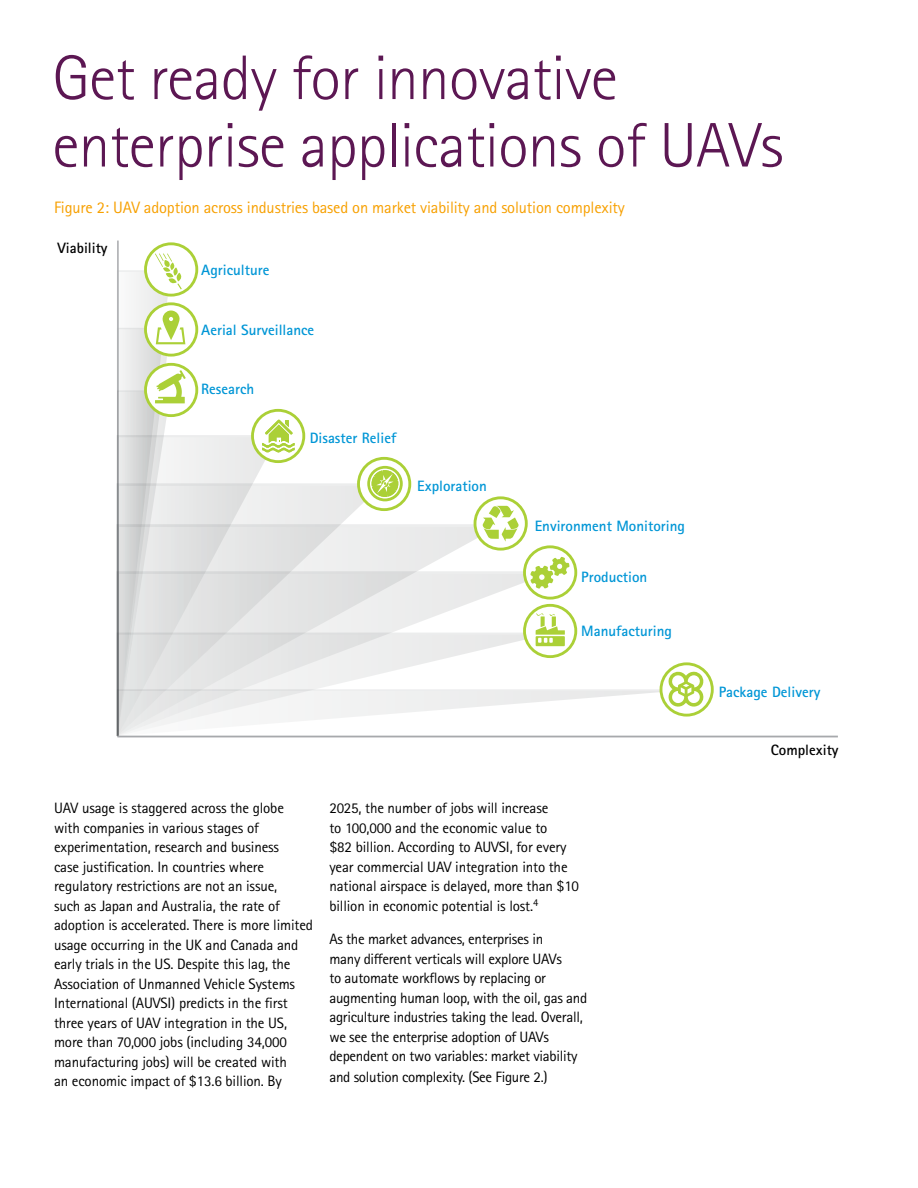
<style>
.page{position:relative;width:918px;height:1188px;background:#fff}
.page>*{position:absolute;margin:0;border:0;box-sizing:border-box;transform-origin:0 0}
.t1{font:300 63px/67.5px "Rotis Sans Seriffor ACN";letter-spacing:-.01em;color:#5c1753}
.t2{font:16.5px "Rotis Sans Seriffor ACN";letter-spacing:-.01em;color:#f7a000}
.t3{font:15px/19.5px "Rotis Sans Seriffor ACN";letter-spacing:-.01em;color:#000}
.t4{font:700 15px "Agfa Rotis Sans Serif";color:#0096d6}
.t5{font:700 15px "Agfa Rotis Sans Serif";color:#000}
</style>
<div class="page">
<hr style="left:117px;top:241px;width:2px;height:496px;background:#a7a9ac">
<svg style="left:146px;top:244px;width:51px;height:51px"></svg>
<div style="left:144px;top:242px;width:54px;height:55px;border:3px solid #abd037;border-radius:50%"></div>
<svg style="left:661px;top:664px;width:51px;height:51px"></svg>
<div style="left:660px;top:662px;width:54px;height:55px;border:3px solid #abd037;border-radius:50%"></div>
<hr style="left:117px;top:736px;width:721px;height:1px;background:#a7a9ac">
<svg style="left:117px;top:253px;width:588px;height:483px"></svg>
<h1 class="t1" style="left:52px;top:45px;width:733px">Get ready for innovative enterprise applications of UAVs</h1>
<p class="t2" style="left:54px;top:198px;width:572px">Figure 2: UAV adoption across industries based on market viability and solution complexity</p>
<p class="t5" style="left:58px;top:238px;width:51px">Viability</p>
<p class="t4" style="left:201px;top:260px;width:70px">Agriculture</p>
<p class="t4" style="left:201px;top:321px;width:115px">Aerial Surveillance</p>
<p class="t4" style="left:201px;top:380px;width:55px">Research</p>
<p class="t4" style="left:310px;top:429px;width:88px">Disaster Relief</p>
<p class="t4" style="left:417px;top:477px;width:71px">Exploration</p>
<p class="t4" style="left:535px;top:517px;width:152px">Environment Monitoring</p>
<p class="t4" style="left:581px;top:567px;width:68px">Production</p>
<p class="t4" style="left:581px;top:621px;width:92px">Manufacturing</p>
<p class="t3" style="left:54px;top:799px;width:261px">UAV usage is staggered across the globe with companies in various stages of experimentation, research and business<br>case justification. In countries where regulatory restrictions are not an issue,<br>such as Japan and Australia, the rate of adoption is accelerated. There is more limited usage occurring in the UK and Canada and early trials in the US. Despite this lag, the Association of Unmanned Vehicle Systems International (AUVSI) predicts in the first three years of UAV integration in the US, more than 70,000 jobs (including 34,000 manufacturing jobs) will be created with<br>an economic impact of $13.6 billion. By</p>
<p class="t3" style="left:329px;top:799px;width:251px">2025, the number of jobs will increase<br>to 100,000 and the economic value to<br>$82 billion. According to AUVSI, for every year commercial UAV integration into the national airspace is delayed, more than $10 billion in economic potential is lost.<sup>4</sup></p>
<p class="t3" style="left:329px;top:930px;width:259px">As the market advances, enterprises in<br>many different verticals will explore UAVs<br>to automate workflows by replacing or augmenting human loop, with the oil, gas and agriculture industries taking the lead. Overall, we see the enterprise adoption of UAVs dependent on two variables: market viability</p>
<p class="t3" style="left:329px;top:1068px;width:220px">and solution complexity. (See Figure 2.)</p>
<p class="t4" style="left:719px;top:682px;width:103px">Package Delivery</p>
<p class="t5" style="left:771px;top:740px;width:69px">Complexity</p>
</div>
